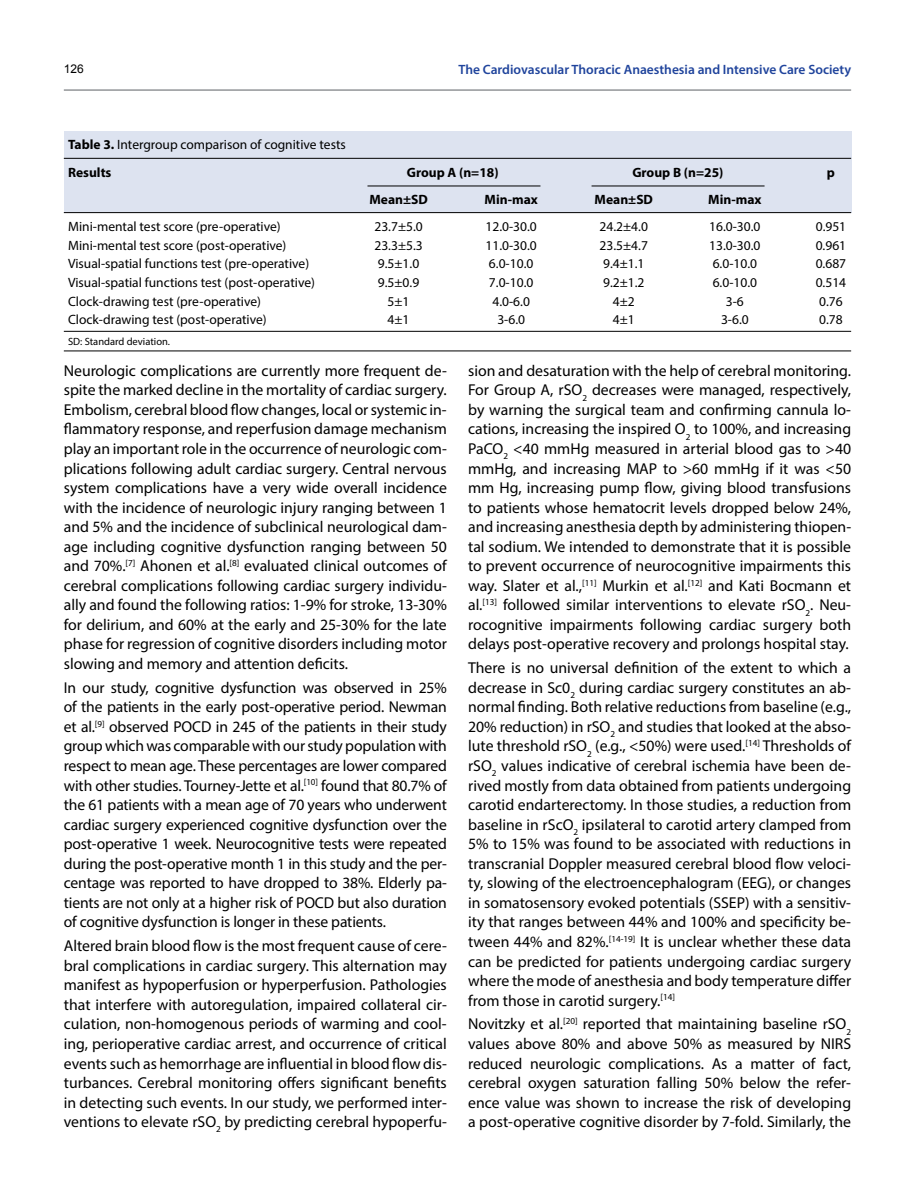
<style>
.page{position:relative;width:915px;height:1191px;background:#fff}
.page>*{position:absolute;margin:0;border:0;box-sizing:border-box;transform-origin:0 0}
.t1{font:15.75px/19.5px "Myriad Pro";color:#000;text-align:justify}
.t2{font:13.5px/27.2px "Myriad Pro";color:#000}
.t3{font:600 13.5px "Myriad Pro";color:#20449c}
.t4{font:700 13.5px "Myriad Pro";color:#000}
.t5{font:12px "Arial";color:#000}
.t6{font:10.5px "Myriad Pro";color:#000}
.s1{font-weight:700}
</style>
<div class="page">
<hr style="left:64px;top:89px;width:786px;height:2px;background:#939598">
<div style="left:64px;top:131px;width:786px;height:81px;background:#dde3f0"></div>
<hr style="left:64px;top:331px;width:786px;height:1px;background:#000">
<hr style="left:64px;top:158px;width:786px;height:1px;background:#000">
<hr style="left:64px;top:212px;width:786px;height:1px;background:#000">
<hr style="left:367px;top:186px;width:173px;height:1px;background:#000">
<hr style="left:591px;top:186px;width:173px;height:1px;background:#000">
<hr style="left:64px;top:351px;width:786px;height:1px;background:#000">
<p class="t5" style="left:64px;top:60px;width:22px">126</p>
<p class="t3" style="left:458px;top:61px;width:394px">The Cardiovascular Thoracic Anaesthesia and Intensive Care Society</p>
<p class="t2" style="left:68px;top:131px;width:279px"><span class="s1">Table 3.</span> Intergroup comparison of cognitive tests<br><span class="s1">Results</span></p>
<p class="t4" style="left:406px;top:163px;width:93px">Group A (n=18)</p>
<p class="t4" style="left:632px;top:163px;width:93px">Group B (n=25)</p>
<p class="t4" style="left:826px;top:163px;width:10px">p</p>
<p class="t4" style="left:369px;top:190px;width:60px">Mean±SD</p>
<p class="t4" style="left:484px;top:190px;width:55px">Min-max</p>
<p class="t4" style="left:594px;top:190px;width:60px">Mean±SD</p>
<p class="t4" style="left:708px;top:190px;width:55px">Min-max</p>
<p class="t2" style="left:68px;top:213px;width:214px">Mini-mental test score (pre-operative)</p>
<p class="t2" style="left:374px;top:213px;width:50px">23.7±5.0</p>
<p class="t2" style="left:485px;top:213px;width:53px">12.0-30.0</p>
<p class="t2" style="left:599px;top:213px;width:50px">24.2±4.0</p>
<p class="t2" style="left:709px;top:213px;width:53px">16.0-30.0</p>
<p class="t2" style="left:815px;top:213px;width:32px">0.951</p>
<p class="t2" style="left:68px;top:231px;width:220px">Mini-mental test score (post-operative)</p>
<p class="t2" style="left:374px;top:231px;width:50px">23.3±5.3</p>
<p class="t2" style="left:485px;top:231px;width:53px">11.0-30.0</p>
<p class="t2" style="left:599px;top:231px;width:50px">23.5±4.7</p>
<p class="t2" style="left:709px;top:231px;width:53px">13.0-30.0</p>
<p class="t2" style="left:815px;top:231px;width:32px">0.961</p>
<p class="t2" style="left:68px;top:250px;width:242px">Visual-spatial functions test (pre-operative)</p>
<p class="t2" style="left:378px;top:250px;width:43px">9.5±1.0</p>
<p class="t2" style="left:489px;top:250px;width:46px">6.0-10.0</p>
<p class="t2" style="left:603px;top:250px;width:43px">9.4±1.1</p>
<p class="t2" style="left:712px;top:250px;width:46px">6.0-10.0</p>
<p class="t2" style="left:815px;top:250px;width:32px">0.687</p>
<p class="t2" style="left:68px;top:269px;width:248px">Visual-spatial functions test (post-operative)</p>
<p class="t2" style="left:378px;top:269px;width:43px">9.5±0.9</p>
<p class="t2" style="left:489px;top:269px;width:46px">7.0-10.0</p>
<p class="t2" style="left:603px;top:269px;width:43px">9.2±1.2</p>
<p class="t2" style="left:712px;top:269px;width:46px">6.0-10.0</p>
<p class="t2" style="left:815px;top:269px;width:32px">0.514</p>
<p class="t2" style="left:68px;top:287px;width:194px">Clock-drawing test (pre-operative)</p>
<p class="t2" style="left:387px;top:287px;width:23px">5±1</p>
<p class="t2" style="left:492px;top:287px;width:39px">4.0-6.0</p>
<p class="t2" style="left:612px;top:287px;width:23px">4±2</p>
<p class="t2" style="left:725px;top:287px;width:19px">3-6</p>
<p class="t2" style="left:818px;top:287px;width:25px">0.76</p>
<p class="t2" style="left:68px;top:306px;width:200px">Clock-drawing test (post-operative)</p>
<p class="t2" style="left:387px;top:306px;width:23px">4±1</p>
<p class="t2" style="left:497px;top:306px;width:29px">3-6.0</p>
<p class="t2" style="left:612px;top:306px;width:23px">4±1</p>
<p class="t2" style="left:720px;top:306px;width:29px">3-6.0</p>
<p class="t2" style="left:818px;top:306px;width:25px">0.78</p>
<p class="t6" style="left:68px;top:335px;width:103px">SD: Standard deviation.</p>
<p class="t1" style="left:64px;top:360px;width:384px">Neurologic complications are currently more frequent de&shy;spite the marked decline in the mortality of cardiac surgery.<br>Embolism, cerebral blood flow changes, local or systemic in&shy;flammatory response, and reperfusion damage mechanism play an important role in the occurrence of neurologic com&shy;plications following adult cardiac surgery. Central nervous system complications have a very wide overall incidence with the incidence of neurologic injury ranging between 1 and 5% and the incidence of subclinical neurological dam&shy;age including cognitive dysfunction ranging between 50 and 70%.<sup>[7]</sup> Ahonen et al.<sup>[8]</sup> evaluated clinical outcomes of cerebral complications following cardiac surgery individu&shy;ally and found the following ratios: 1-9% for stroke, 13-30% for delirium, and 60% at the early and 25-30% for the late phase for regression of cognitive disorders including motor slowing and memory and attention deficits.</p>
<p class="t1" style="left:64px;top:677px;width:384px">In our study, cognitive dysfunction was observed in 25% of the patients in the early post-operative period. Newman et al.<sup>[9]</sup> observed POCD in 245 of the patients in their study group which was comparable with our study population with respect to mean age. These percentages are lower compared with other studies. Tourney-Jette et al.<sup>[10]</sup> found that 80.7% of the 61 patients with a mean age of 70 years who underwent cardiac surgery experienced cognitive dysfunction over the post-operative 1 week. Neurocognitive tests were repeated during the post-operative month 1 in this study and the per&shy;centage was reported to have dropped to 38%. Elderly pa&shy;tients are not only at a higher risk of POCD but also duration of cognitive dysfunction is longer in these patients.</p>
<p class="t1" style="left:64px;top:936px;width:384px">Altered brain blood flow is the most frequent cause of cere&shy;bral complications in cardiac surgery. This alternation may manifest as hypoperfusion or hyperperfusion. Pathologies that interfere with autoregulation, impaired collateral cir&shy;culation, non-homogenous periods of warming and cool&shy;ing, perioperative cardiac arrest, and occurrence of critical events such as hemorrhage are influential in blood flow dis&shy;turbances. Cerebral monitoring offers significant benefits in detecting such events. In our study, we performed inter&shy;ventions to elevate rSO<sub>2</sub> by predicting cerebral hypoperfu-</p>
<p class="t1" style="left:468px;top:360px;width:384px">sion and desaturation with the help of cerebral monitoring.<br>For Group A, rSO<sub>2</sub> decreases were managed, respectively, by warning the surgical team and confirming cannula lo&shy;cations, increasing the inspired O<sub>2</sub> to 100%, and increasing PaCO<sub>2</sub> &lt;40 mmHg measured in arterial blood gas to &gt;40 mmHg, and increasing MAP to &gt;60 mmHg if it was &lt;50 mm Hg, increasing pump flow, giving blood transfusions to patients whose hematocrit levels dropped below 24%, and increasing anesthesia depth by administering thiopen&shy;tal sodium. We intended to demonstrate that it is possible to prevent occurrence of neurocognitive impairments this way. Slater et al.,<sup>[11]</sup> Murkin et al.<sup>[12]</sup> and Kati Bocmann et al.<sup>[13]</sup> followed similar interventions to elevate rSO<sub>2</sub>. Neu&shy;rocognitive impairments following cardiac surgery both delays post-operative recovery and prolongs hospital stay.</p>
<p class="t1" style="left:468px;top:658px;width:384px">There is no universal definition of the extent to which a decrease in Sc0<sub>2</sub> during cardiac surgery constitutes an ab&shy;normal finding. Both relative reductions from baseline (e.g., 20% reduction) in rSO<sub>2</sub> and studies that looked at the abso&shy;lute threshold rSO<sub>2</sub> (e.g., &lt;50%) were used.<sup>[14]</sup> Thresholds of rSO<sub>2</sub> values indicative of cerebral ischemia have been de&shy;rived mostly from data obtained from patients undergoing carotid endarterectomy. In those studies, a reduction from baseline in rScO<sub>2</sub> ipsilateral to carotid artery clamped from 5% to 15% was found to be associated with reductions in transcranial Doppler measured cerebral blood flow veloci&shy;ty, slowing of the electroencephalogram (EEG), or changes in somatosensory evoked potentials (SSEP) with a sensitiv&shy;ity that ranges between 44% and 100% and specificity be&shy;tween 44% and 82%.<sup>[14-19]</sup> It is unclear whether these data can be predicted for patients undergoing cardiac surgery where the mode of anesthesia and body temperature differ from those in carotid surgery.<sup>[14]</sup></p>
<p class="t1" style="left:468px;top:1014px;width:384px">Novitzky et al.<sup>[20]</sup> reported that maintaining baseline rSO<sub>2 </sub>values above 80% and above 50% as measured by NIRS reduced neurologic complications. As a matter of fact, cerebral oxygen saturation falling 50% below the refer&shy;ence value was shown to increase the risk of developing a post-operative cognitive disorder by 7-fold. Similarly, the</p>
</div>
